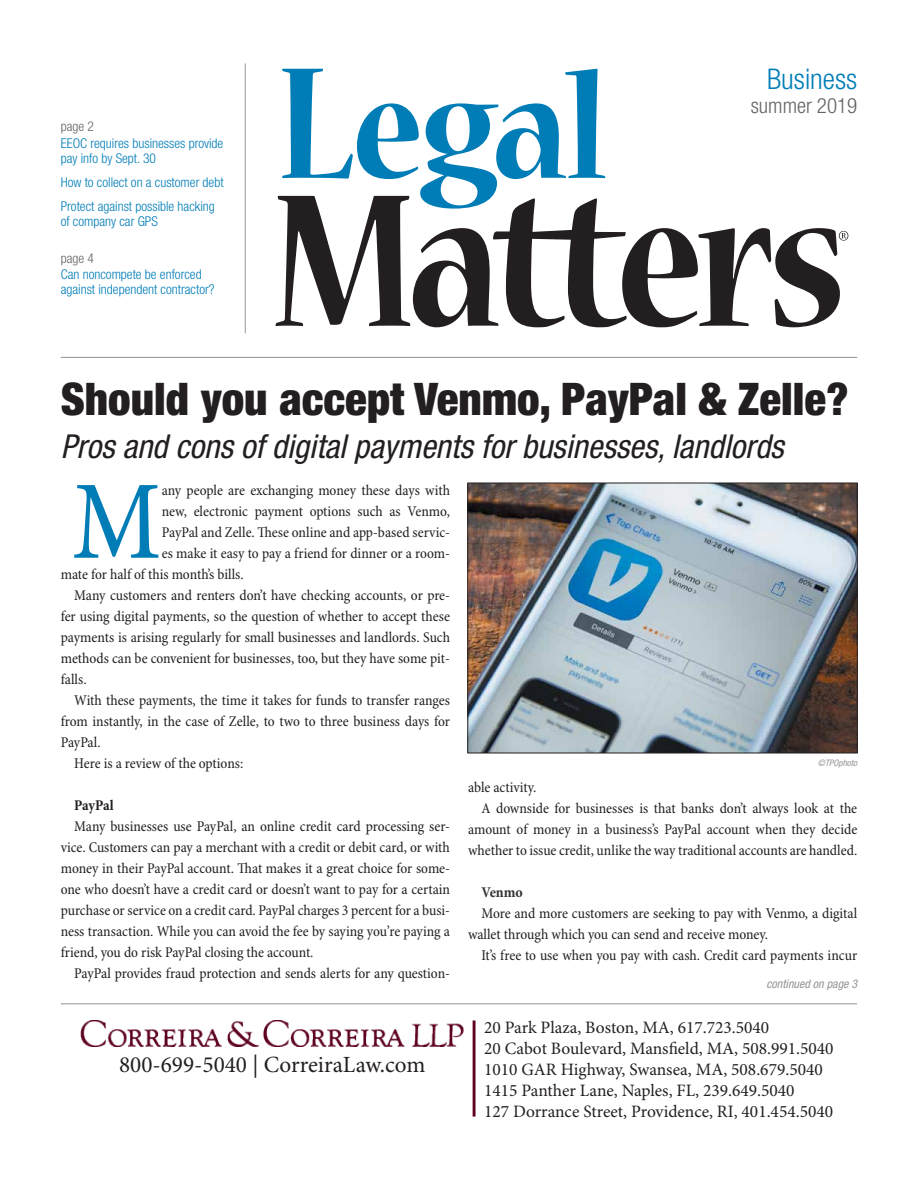
<style>
.page{position:relative;width:918px;height:1188px;background:#fff}
.page>*{position:absolute;margin:0;border:0;box-sizing:border-box;transform-origin:0 0}
.t1{font:condensed 113.1px "Minion Pro";color:#007db7}
.Story_Title_-_large{font:900 condensed 45px "Helvetica Neue LT Std";color:#231f20}
.Story_Title_-_small{font:italic condensed 33px "Helvetica Neue LT Std";color:#231f20}
.t2{font:300 condensed 28.5px "Helvetica Neue LT Std";color:#007db7}
.t3{font:23.25px "Minion Pro";color:#231f20}
.t4{font:300 condensed 21px "Helvetica Neue LT Std";color:#636466}
.t5{font:17.4px/20.9px "Minion Pro";color:#231f20}
.t6{font:condensed 15px/21px "Minion Pro";letter-spacing:-.005em;color:#231f20;text-align:justify}
.t7{font:700 condensed 15px "Minion Pro";letter-spacing:-.015em;color:#231f20}
.t8{font:700 condensed 15px "Minion Pro";color:#333}
.TOC_-_title_BLUE{font:300 condensed 13.5px/15px "Helvetica Neue LT Std";color:#007db7}
.TOC_-_Page{font:300 condensed 13.5px "Helvetica Neue LT Std";color:#636466}
.TOC_-_title_BLUE-2{font:italic condensed 12px "Helvetica Neue LT Std";color:#939598}
.TOC_-_title_BLUE-3{font:italic condensed 9px "Helvetica Neue LT Std";color:#939598}
</style>
<div class="page">
<svg style="left:276px;top:196px;width:572px;height:131px"></svg>
<svg style="left:282px;top:69px;width:323px;height:140px"></svg>
<hr style="left:245px;top:63px;width:1px;height:270px;background:#939598">
<hr style="left:61px;top:357px;width:796px;height:1px;background:#939598">
<hr style="left:61px;top:1003px;width:796px;height:1px;background:#939598">
<img style="left:470px;top:485px;width:385px;height:266px">
<div style="left:468px;top:483px;width:389px;height:270px;border:1px solid #231f20"></div>
<img style="left:81px;top:1020px;width:382px;height:26px">
<hr style="left:473px;top:1020px;width:3px;height:97px;background:#5d0021">
<p class="TOC_-_Page" style="left:61px;top:119px;width:35px">page 2</p>
<p class="TOC_-_title_BLUE" style="left:61px;top:135px;width:164px">EEOC requires businesses provide pay info by Sept. 30</p>
<p class="TOC_-_title_BLUE" style="left:61px;top:174px;width:164px">How to collect on a customer debt</p>
<p class="TOC_-_title_BLUE" style="left:61px;top:198px;width:156px">Protect against possible hacking of company car GPS</p>
<p class="TOC_-_Page" style="left:61px;top:250px;width:35px">page 4</p>
<p class="TOC_-_title_BLUE" style="left:61px;top:267px;width:155px">Can noncompete be enforced against independent contractor?</p>
<h3 class="t2" style="left:767px;top:63px;width:92px">Business</h3>
<h3 class="t4" style="left:751px;top:93px;width:108px">summer 2019</h3>
<p class="Story_Title_-_large" style="left:61px;top:372px;width:789px">Should you accept Venmo, PayPal &amp; Zelle?</p>
<p class="Story_Title_-_small" style="left:61px;top:427px;width:724px">Pros and cons of digital payments for businesses, landlords</p>
<p class="t1" style="left:72px;top:454px;width:92px">M</p>
<p class="t6" style="left:162px;top:480px;width:290px">any people are exchanging money these days with</p>
<p class="t6" style="left:162px;top:501px;width:290px">new, electronic payment options such as Venmo,</p>
<p class="t6" style="left:162px;top:522px;width:290px">PayPal and Zelle. These online and app-based servic-</p>
<p class="t6" style="left:162px;top:543px;width:290px">es make it easy to pay a friend for dinner or a room-</p>
<p class="t6" style="left:61px;top:564px;width:184px">mate for half of this month’s bills.</p>
<p class="t6" style="left:61px;top:585px;width:391px;text-indent:14px">Many customers and renters don’t have checking accounts, or pre&shy;fer using digital payments, so the question of whether to accept these payments is arising regularly for small businesses and landlords. Such methods can be convenient for businesses, too, but they have some pit&shy;falls.</p>
<p class="t6" style="left:61px;top:690px;width:391px;text-indent:14px">With these payments, the time it takes for funds to transfer ranges from instantly, in the case of Zelle, to two to three business days for PayPal.</p>
<p class="t6" style="left:74px;top:753px;width:171px">Here is a review of the options:</p>
<p class="t7" style="left:74px;top:795px;width:41px">PayPal</p>
<p class="t6" style="left:61px;top:816px;width:391px;text-indent:14px">Many businesses use PayPal, an online credit card processing ser&shy;vice. Customers can pay a merchant with a credit or debit card, or with money in their PayPal account. That makes it a great choice for some&shy;one who doesn’t have a credit card or doesn’t want to pay for a certain purchase or service on a credit card. PayPal charges 3 percent for a busi&shy;ness transaction. While you can avoid the fee by saying you’re paying a friend, you do risk PayPal closing the account.</p>
<p class="t6" style="left:74px;top:963px;width:377px">PayPal provides fraud protection and sends alerts for any question-</p>
<p class="t3" style="left:119px;top:1051px;width:308px">800-699-5040 | CorreiraLaw.com</p>
<p class="TOC_-_title_BLUE-3" style="left:818px;top:757px;width:41px">©TPOphoto</p>
<p class="t6" style="left:468px;top:777px;width:70px">able activity.</p>
<p class="t6" style="left:468px;top:798px;width:391px;text-indent:14px">A downside for businesses is that banks don’t always look at the amount of money in a business’s PayPal account when they decide whether to issue credit, unlike the way traditional accounts are handled.</p>
<p class="t8" style="left:482px;top:882px;width:43px">Venmo</p>
<p class="t6" style="left:468px;top:903px;width:391px;text-indent:14px">More and more customers are seeking to pay with Venmo, a digital wallet through which you can send and receive money.</p>
<p class="t6" style="left:482px;top:945px;width:377px">It’s free to use when you pay with cash. Credit card payments incur</p>
<p class="TOC_-_title_BLUE-2" style="left:767px;top:977px;width:92px">continued on page 3</p>
<p class="t5" style="left:484px;top:1018px;width:351px">20 Park Plaza, Boston, MA, 617.723.5040<br>20 Cabot Boulevard, Mansfield, MA, 508.991.5040<br>1010 GAR Highway, Swansea, MA, 508.679.5040<br>1415 Panther Lane, Naples, FL, 239.649.5040<br>127 Dorrance Street, Providence, RI, 401.454.5040</p>
</div>
